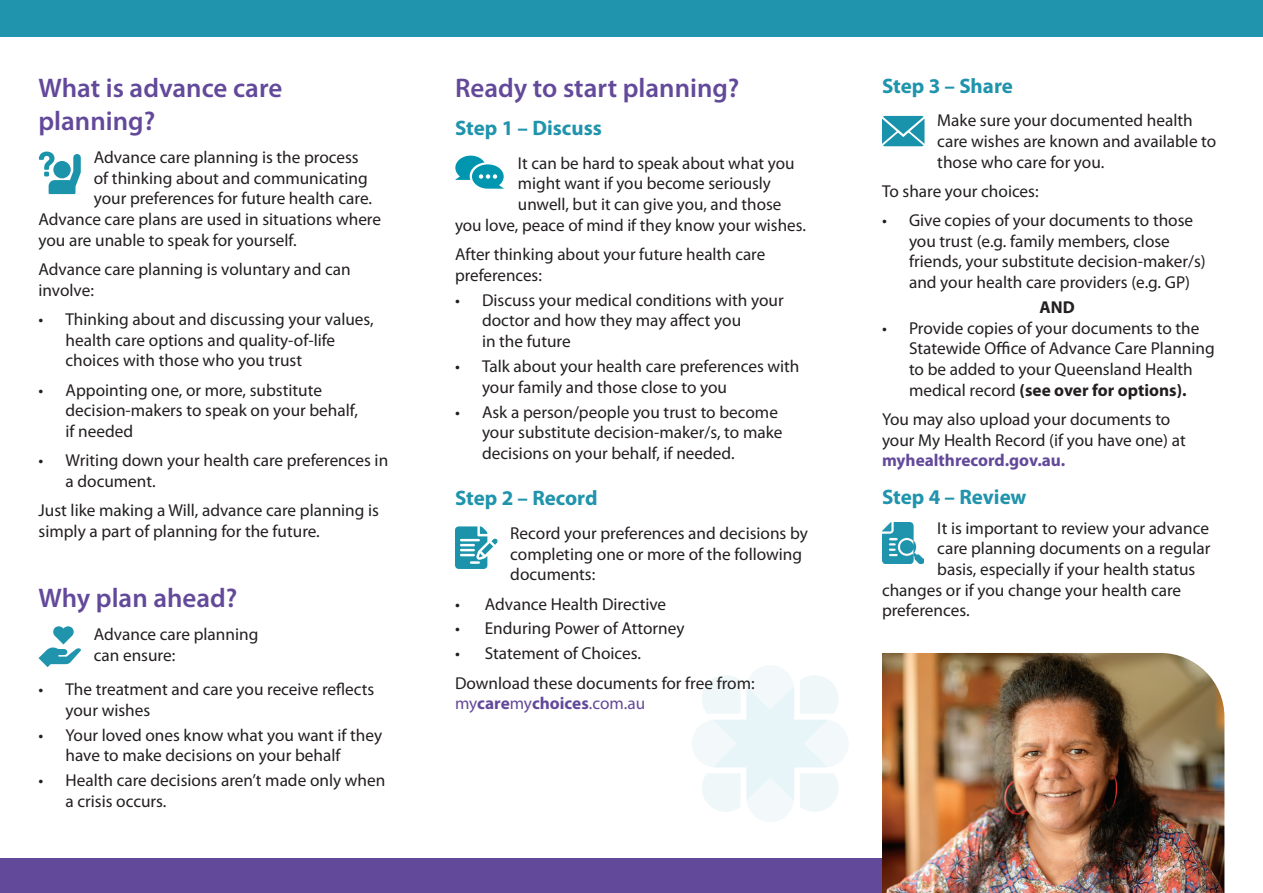
<style>
.page{position:relative;width:1263px;height:893px;background:#fff}
.page>*{position:absolute;margin:0;border:0;box-sizing:border-box;transform-origin:0 0}
.t1{font:600 27px/32.4px "Myriad Pro";color:#63499a}
.t2{font:700 21px "Myriad Pro";color:#1f94ac}
.t3{font:17.25px/20.7px "Myriad Pro";color:#231f20}
.t4{font:700 17.25px "Myriad Pro";color:#63499a}
.t5{font:17.25px "Myriad Pro";letter-spacing:-.005em;color:#63499a}
.t6{font:700 17.25px "Myriad Pro";color:#231f20}
.s1{font-weight:700}
</style>
<div class="page">
<svg style="left:692px;top:666px;width:156px;height:156px"></svg>
<div style="left:0;top:0;width:1263px;height:36px;background:#1f94ac"></div>
<div style="left:0;top:859px;width:946px;height:34px;background:#63499a"></div>
<svg style="left:39px;top:152px;width:42px;height:42px"></svg>
<svg style="left:882px;top:116px;width:42px;height:30px"></svg>
<img style="left:882px;top:653px;width:342px;height:240px">
<svg style="left:882px;top:530px;width:42px;height:34px"></svg>
<img style="left:883px;top:522px;width:41px;height:41px">
<svg style="left:39px;top:626px;width:42px;height:40px"></svg>
<svg style="left:455px;top:156px;width:49px;height:33px"></svg>
<svg style="left:455px;top:526px;width:43px;height:43px"></svg>
<h1 class="t1" style="left:39px;top:71px;width:245px">What is advance care planning?</h1>
<p class="t3" style="left:94px;top:147px;width:266px">Advance care planning is the process</p>
<p class="t3" style="left:94px;top:167px;width:276px">of thinking about and communicating</p>
<p class="t3" style="left:94px;top:188px;width:280px">your preferences for future health care.</p>
<p class="t3" style="left:39px;top:209px;width:344px">Advance care plans are used in situations where</p>
<p class="t3" style="left:39px;top:229px;width:260px">you are unable to speak for yourself.</p>
<p class="t3" style="left:39px;top:259px;width:314px">Advance care planning is voluntary and can involve:</p>
<p class="t3" style="left:66px;top:309px;width:310px;text-indent:-27px">• Thinking about and discussing your values, health care options and quality-of-life choices with those who you trust</p>
<p class="t3" style="left:66px;top:379px;width:294px;text-indent:-27px">• Appointing one, or more, substitute decision-makers to speak on your behalf, if needed</p>
<p class="t3" style="left:66px;top:450px;width:324px;text-indent:-27px">• Writing down your health care preferences in a document.</p>
<p class="t3" style="left:39px;top:500px;width:342px">Just like making a Will, advance care planning is simply a part of planning for the future.</p>
<h1 class="t1" style="left:39px;top:581px;width:200px">Why plan ahead?</h1>
<p class="t3" style="left:94px;top:624px;width:166px">Advance care planning can ensure:</p>
<p class="t3" style="left:66px;top:679px;width:310px;text-indent:-27px">• The treatment and care you receive reflects your wishes</p>
<p class="t3" style="left:66px;top:724px;width:318px;text-indent:-27px">• Your loved ones know what you want if they have to make decisions on your behalf</p>
<p class="t3" style="left:66px;top:770px;width:321px;text-indent:-27px">• Health care decisions aren’t made only when a crisis occurs.</p>
<h1 class="t1" style="left:455px;top:71px;width:286px">Ready to start planning?</h1>
<p class="t2" style="left:455px;top:114px;width:148px">Step 1 – Discuss</p>
<p class="t3" style="left:518px;top:152px;width:278px">It can be hard to speak about what you</p>
<p class="t3" style="left:518px;top:173px;width:254px">might want if you become seriously</p>
<p class="t3" style="left:518px;top:194px;width:265px">unwell, but it can give you, and those</p>
<p class="t3" style="left:455px;top:214px;width:352px">you love, peace of mind if they know your wishes.</p>
<p class="t3" style="left:455px;top:243px;width:312px">After thinking about your future health care preferences:</p>
<p class="t3" style="left:482px;top:289px;width:303px;text-indent:-27px">• Discuss your medical conditions with your doctor and how they may affect you<br>in the future</p>
<p class="t3" style="left:482px;top:355px;width:319px;text-indent:-27px">• Talk about your health care preferences with your family and those close to you</p>
<p class="t3" style="left:482px;top:401px;width:302px;text-indent:-27px">• Ask a person/people you trust to become your substitute decision-maker/s, to make decisions on your behalf, if needed.</p>
<p class="t2" style="left:455px;top:485px;width:144px">Step 2 – Record</p>
<p class="t3" style="left:510px;top:522px;width:299px">Record your preferences and decisions by completing one or more of the following documents:</p>
<p class="t3" style="left:455px;top:593px;width:213px">• Advance Health Directive</p>
<p class="t3" style="left:455px;top:618px;width:231px">• Enduring Power of Attorney</p>
<p class="t3" style="left:455px;top:639px;width:301px;line-height:29.2px">• Statement of Choices.<br>Download these documents for free from:</p>
<p class="t5" style="left:455px;top:693px;width:192px">my<span class="s1">care</span>my<span class="s1">choices</span>.com.au</p>
<p class="t2" style="left:882px;top:72px;width:132px">Step 3 – Share</p>
<p class="t3" style="left:937px;top:110px;width:281px">Make sure your documented health care wishes are known and available to those who care for you.</p>
<p class="t3" style="left:882px;top:180px;width:158px">To share your choices:</p>
<p class="t3" style="left:909px;top:210px;width:298px;text-indent:-27px">• Give copies of your documents to those you trust (e.g. family members, close friends, your substitute decision-maker/s) and your health care providers (e.g. GP)</p>
<p class="t6" style="left:1039px;top:296px;width:37px">AND</p>
<p class="t3" style="left:909px;top:317px;width:307px;text-indent:-27px">• Provide copies of your documents to the Statewide Office of Advance Care Planning to be added to your Queensland Health medical record <span class="s1">(see over for options).</span></p>
<p class="t3" style="left:882px;top:409px;width:305px">You may also upload your documents to your My Health Record (if you have one) at</p>
<p class="t4" style="left:882px;top:449px;width:185px">myhealthrecord.gov.au.</p>
<p class="t2" style="left:882px;top:484px;width:146px">Step 4 – Review</p>
<p class="t3" style="left:937px;top:517px;width:273px">It is important to review your advance</p>
<p class="t3" style="left:937px;top:538px;width:275px">care planning documents on a regular</p>
<p class="t3" style="left:937px;top:559px;width:260px">basis, especially if your health status</p>
<p class="t3" style="left:882px;top:579px;width:301px">changes or if you change your health care</p>
<p class="t3" style="left:882px;top:600px;width:89px">preferences.</p>
</div>
